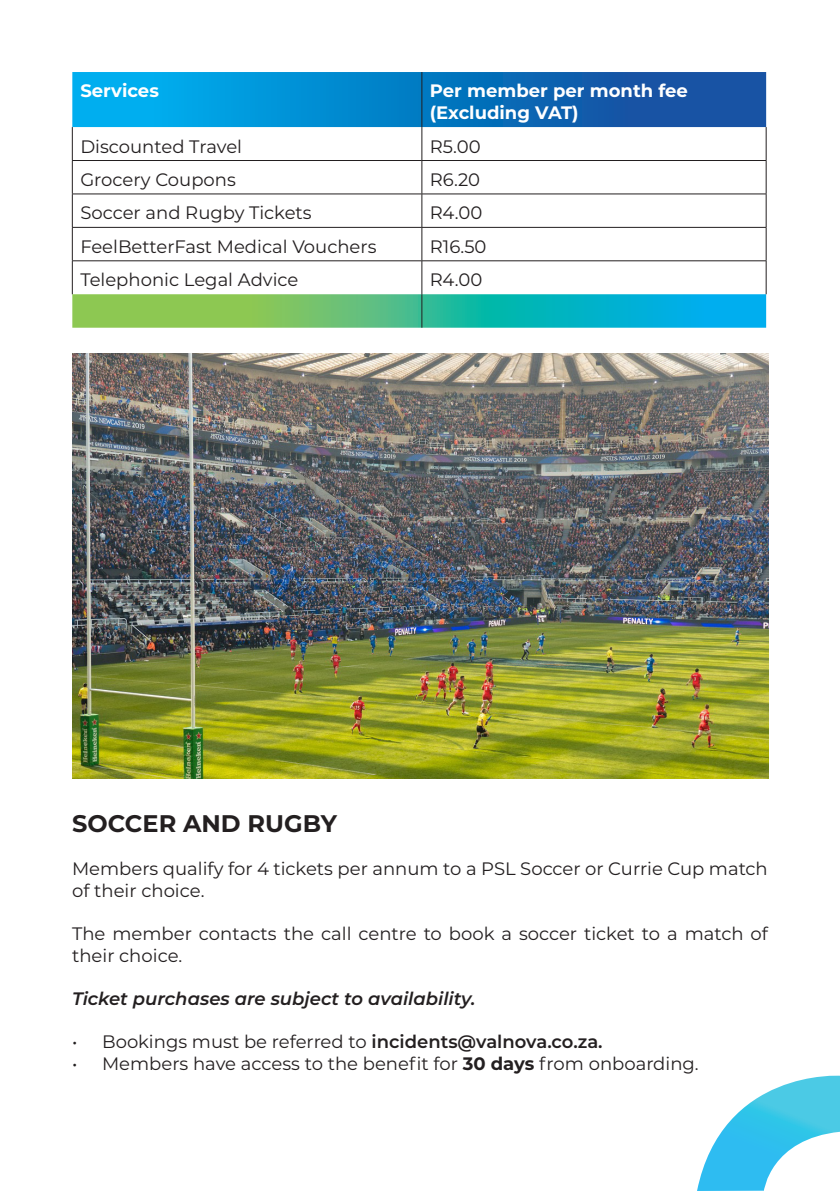
<style>
.page{position:relative;width:840px;height:1191px;background:#fff}
.page>*{position:absolute;margin:0;border:0;box-sizing:border-box;transform-origin:0 0}
.t1{font:700 24px "Montserrat";color:#231f20}
.t2{font:18px/21.6px "Montserrat";color:#231f20}
.t3{font:700 18px "Montserrat";color:#fff}
.t4{font:italic 600 18px "Montserrat";color:#231f20}
.s1{font-weight:600}
.s2{font-weight:700}
</style>
<div class="page">
<svg style="left:72px;top:72px;width:693px;height:55px;background:#077cc5"></svg>
<svg style="left:72px;top:294px;width:693px;height:34px;background:#44bc96"></svg>
<hr style="left:421px;top:72px;width:1px;height:55px;background:#231f20">
<hr style="left:72px;top:127px;width:1px;height:33px;background:#231f20">
<hr style="left:421px;top:127px;width:1px;height:33px;background:#231f20">
<hr style="left:765px;top:127px;width:1px;height:33px;background:#231f20">
<hr style="left:72px;top:160px;width:349px;height:1px;background:#231f20">
<hr style="left:72px;top:161px;width:1px;height:33px;background:#231f20">
<hr style="left:421px;top:160px;width:345px;height:1px;background:#231f20">
<hr style="left:421px;top:161px;width:1px;height:33px;background:#231f20">
<hr style="left:765px;top:161px;width:1px;height:33px;background:#231f20">
<hr style="left:72px;top:194px;width:349px;height:1px;background:#231f20">
<hr style="left:72px;top:194px;width:1px;height:33px;background:#231f20">
<hr style="left:421px;top:194px;width:345px;height:1px;background:#231f20">
<hr style="left:421px;top:194px;width:1px;height:33px;background:#231f20">
<hr style="left:765px;top:194px;width:1px;height:33px;background:#231f20">
<hr style="left:72px;top:227px;width:349px;height:1px;background:#231f20">
<hr style="left:72px;top:228px;width:1px;height:32px;background:#231f20">
<hr style="left:421px;top:227px;width:345px;height:1px;background:#231f20">
<hr style="left:421px;top:228px;width:1px;height:32px;background:#231f20">
<hr style="left:765px;top:228px;width:1px;height:32px;background:#231f20">
<hr style="left:72px;top:260px;width:349px;height:1px;background:#231f20">
<hr style="left:72px;top:261px;width:1px;height:33px;background:#231f20">
<hr style="left:421px;top:260px;width:345px;height:1px;background:#231f20">
<hr style="left:421px;top:261px;width:1px;height:33px;background:#231f20">
<hr style="left:765px;top:261px;width:1px;height:33px;background:#231f20">
<hr style="left:421px;top:294px;width:1px;height:34px;background:#231f20">
<svg style="left:697px;top:1075px;width:142px;height:116px"></svg>
<img style="left:72px;top:354px;width:696px;height:424px">
<p class="t3" style="left:80px;top:78px;width:80px">Services</p>
<p class="t3" style="left:429px;top:78px;width:259px">Per member per month fee</p>
<p class="t3" style="left:429px;top:100px;width:150px">(Excluding VAT)</p>
<p class="t2" style="left:80px;top:135px;width:163px">Discounted Travel</p>
<p class="t2" style="left:429px;top:135px;width:52px">R5.00</p>
<p class="t2" style="left:80px;top:168px;width:157px">Grocery Coupons</p>
<p class="t2" style="left:429px;top:168px;width:52px">R6.20</p>
<p class="t2" style="left:80px;top:201px;width:233px">Soccer and Rugby Tickets</p>
<p class="t2" style="left:429px;top:201px;width:54px">R4.00</p>
<p class="t2" style="left:80px;top:235px;width:297px">FeelBetterFast Medical Vouchers</p>
<p class="t2" style="left:429px;top:235px;width:58px">R16.50</p>
<p class="t2" style="left:80px;top:268px;width:219px">Telephonic Legal Advice</p>
<p class="t2" style="left:429px;top:268px;width:54px">R4.00</p>
<p class="t1" style="left:72px;top:806px;width:266px">SOCCER AND RUGBY</p>
<p class="t2" style="left:72px;top:857px;width:696px">Members qualify for 4 tickets per annum to a PSL Soccer or Currie Cup match of their choice.</p>
<p class="t2" style="left:72px;top:922px;width:697px">The member contacts the call centre to book a soccer ticket to a match of their choice.</p>
<p class="t4" style="left:72px;top:985px;width:404px">Ticket purchases are subject to availability.</p>
<p class="t2" style="left:72px;top:1030px;width:531px">• Bookings must be referred to <span class="s1">incidents@valnova.co.za.</span></p>
<p class="t2" style="left:72px;top:1051px;width:628px">• Members have access to the benefit for <span class="s2">30 days</span> from onboarding.</p>
</div>
